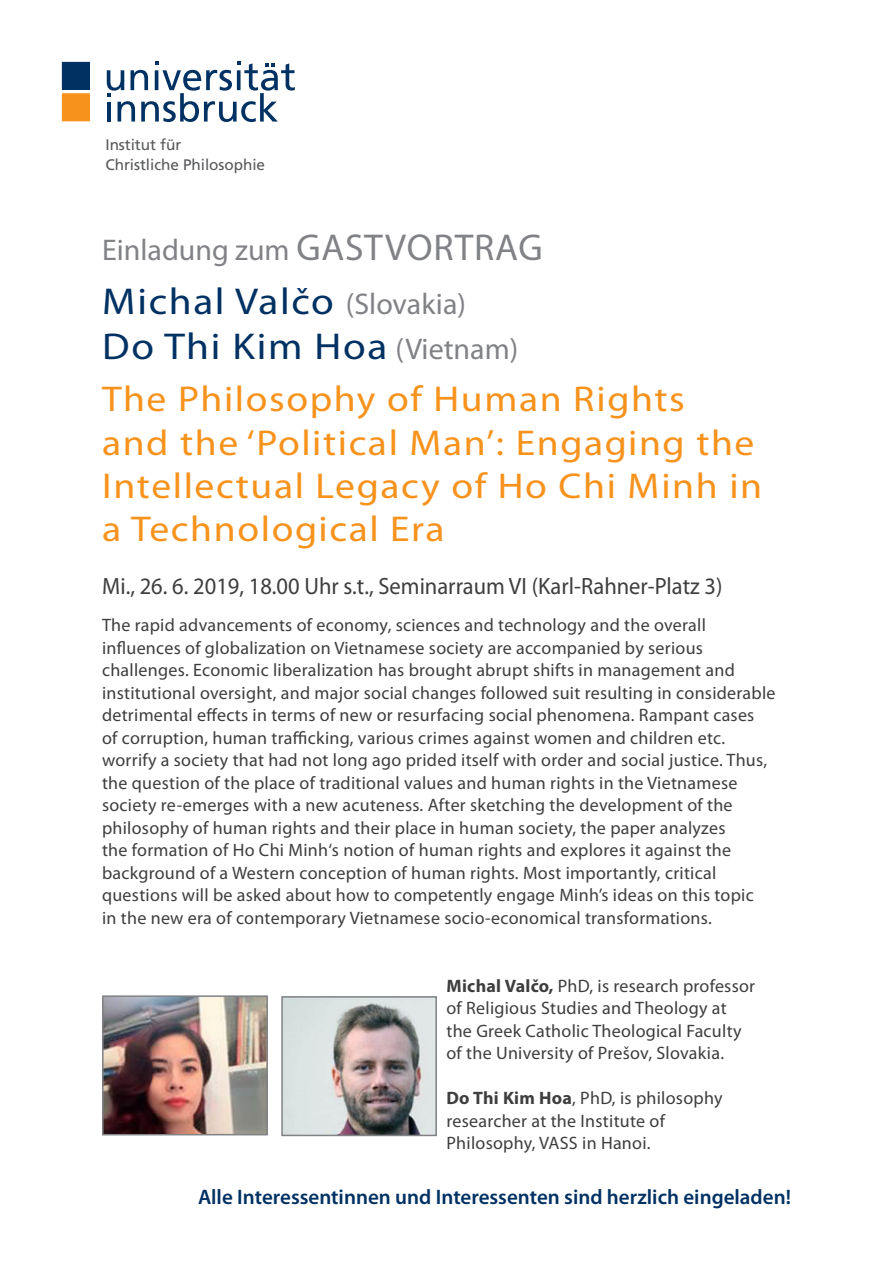
<style>
.page{position:relative;width:893px;height:1263px;background:#fff}
.page>*{position:absolute;margin:0;border:0;box-sizing:border-box;transform-origin:0 0}
.Name{font:37.5px/45px "Myriad Pro";letter-spacing:.04em;color:#003163;scale:1.1 1}
.Name-2{font:36px/43.2px "Myriad Pro";letter-spacing:.04em;color:#f7931d;scale:1.1 1}
.Einladung_zum_Gastvo{font:30px "Myriad Pro";color:#808285}
.Datum_Zeit_Ort{font:23.7px "Myriad Pro";color:#3e3e3f;scale:.95 1}
.Fußzeile{font:600 21px "Myriad Pro";color:#003163}
.Fließtext_Abstract{font:18px/22.5px "Myriad Pro";letter-spacing:.015em;color:#3e3e3f}
.Fließtext_Bio{font:18px/22.5px "Myriad Pro";letter-spacing:.015em;color:#3e3e3f}
.t1{font:15.3px/20px "Frutiger";letter-spacing:-.005em;color:#57585a}
.s1{font-size:37.5px}
.s2{font-size:30px;color:#808285}
.s3{font-weight:700}
</style>
<div class="page">
<svg style="left:61px;top:61px;width:29px;height:61px;background:#897253"></svg>
<svg style="left:107px;top:62px;width:188px;height:60px"></svg>
<img style="left:284px;top:999px;width:150px;height:134px">
<div style="left:281px;top:996px;width:156px;height:140px;border:2px solid #808285"></div>
<img style="left:105px;top:998px;width:160px;height:134px">
<div style="left:102px;top:995px;width:166px;height:140px;border:2px solid #808285"></div>
<p class="t1" style="left:105px;top:135px;width:161px">Institut für<br>Christliche Philosophie</p>
<p class="Einladung_zum_Gastvo" style="left:102px;top:231px;width:442px">Einladung zum <span class="s1">GASTVORTRAG</span></p>
<p class="Name" style="left:102px;top:278px;width:380px">Michal Valčo <span class="s2">(Slovakia)<br></span>Do Thi Kim Hoa <span class="s2">(Vietnam)</span></p>
<p class="Name-2" style="left:102px;top:377px;width:602px">The Philosophy of Human Rights<br>and the ‘Political Man’: Engaging the<br>Intellectual Legacy of Ho Chi Minh in a Technological Era</p>
<p class="Datum_Zeit_Ort" style="left:102px;top:572px;width:654px">Mi., 26. 6. 2019, 18.00 Uhr s.t., Seminarraum VI (Karl-Rahner-Platz 3)</p>
<p class="Fließtext_Abstract" style="left:102px;top:614px;width:675px">The rapid advancements of economy, sciences and technology and the overall influences of globalization on Vietnamese society are accompanied by serious challenges. Economic liberalization has brought abrupt shifts in management and institutional oversight, and major social changes followed suit resulting in considerable detrimental effects in terms of new or resurfacing social phenomena. Rampant cases<br>of corruption, human trafficking, various crimes against women and children etc. worrify a society that had not long ago prided itself with order and social justice. Thus, the question of the place of traditional values and human rights in the Vietnamese society re-emerges with a new acuteness. After sketching the development of the philosophy of human rights and their place in human society, the paper analyzes<br>the formation of Ho Chi Minh‘s notion of human rights and explores it against the background of a Western conception of human rights. Most importantly, critical questions will be asked about how to competently engage Minh’s ideas on this topic<br>in the new era of contemporary Vietnamese socio-economical transformations.</p>
<p class="Fließtext_Bio" style="left:446px;top:974px;width:310px"><span class="s3">Michal Valčo,</span> PhD, is research professor of Religious Studies and Theology at the Greek Catholic Theological Faculty of the University of Prešov, Slovakia.</p>
<p class="Fließtext_Bio" style="left:446px;top:1086px;width:278px"><span class="s3">Do Thi Kim Hoa</span>, PhD, is philosophy researcher at the Institute of<br>Philosophy, VASS in Hanoi.</p>
<p class="Fußzeile" style="left:198px;top:1184px;width:594px">Alle Interessentinnen und Interessenten sind herzlich eingeladen!</p>
</div>
